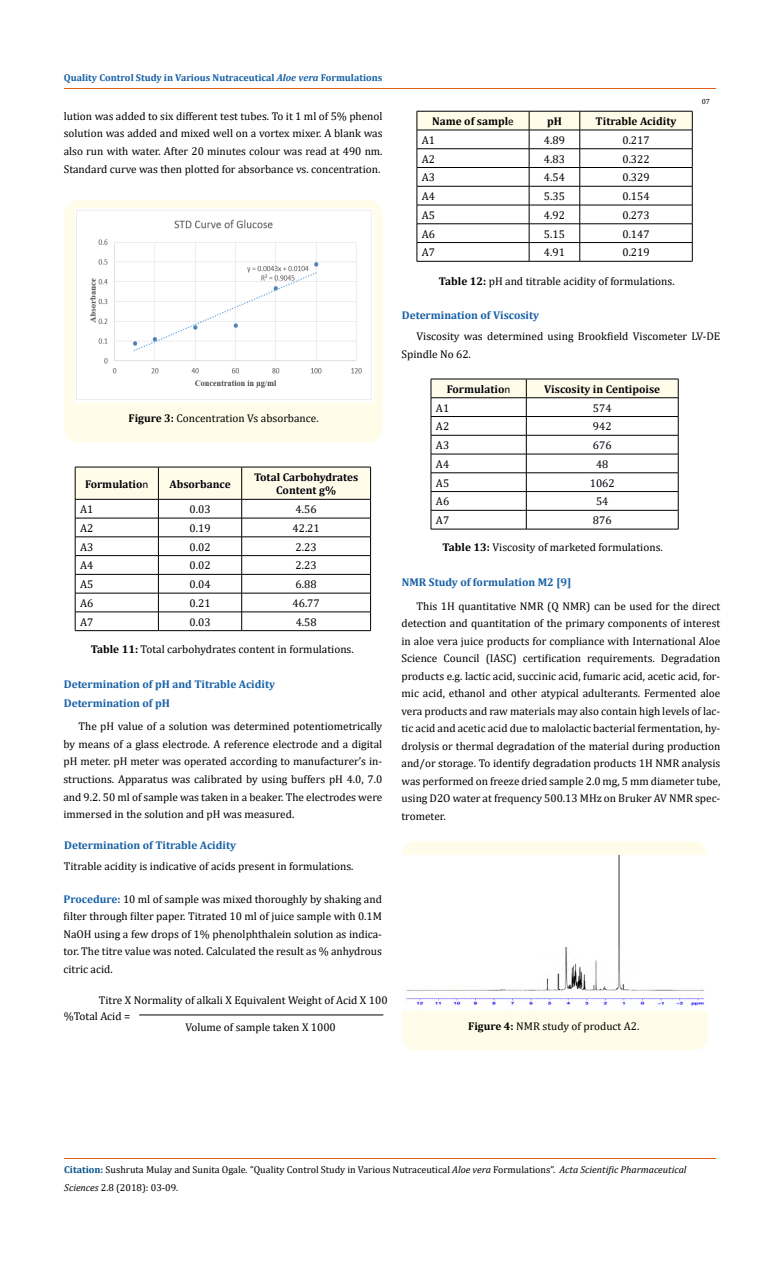
<style>
.page{position:relative;width:764px;height:1277px;background:#fff}
.page>*{position:absolute;margin:0;border:0;box-sizing:border-box;transform-origin:0 0}
.t1{font:11.25px/17.5px "Cambria";color:#000;text-align:justify}
.t2{font:700 11.25px "Cambria";color:#1560a6}
.t3{font:700 11.25px/13.5px "Cambria";color:#00000a;text-align:center}
.t4{font:11.25px "Cambria";color:#00000a}
.t5{font:700 11.25px "Cambria";color:#000}
.t6{font:10px/17.5px "Cambria";color:#000}
.t7{font:700 10px "Cambria";color:#1560a6}
.t8{font:7.5px "Cambria";color:#000}
.s1{font-style:italic}
.s2{font-weight:700}
.s3{font-family:"Calibri";font-weight:400}
.s4{font-weight:700;color:#1560a6}
.s5{font-weight:700;color:#035089}
</style>
<div class="page">
<div style="left:64px;top:200px;width:318px;height:242px;background:#fffde9;border-radius:15px"></div>
<img style="left:76px;top:208px;width:297px;height:194px">
<svg style="left:75px;top:467px;width:296px;height:163px"></svg>
<hr style="left:75px;top:630px;width:83px;height:1px;background:#000">
<hr style="left:158px;top:630px;width:84px;height:1px;background:#000">
<hr style="left:242px;top:630px;width:129px;height:1px;background:#000">
<hr style="left:139px;top:1014px;width:244px;height:1px;background:#000">
<svg style="left:417px;top:111px;width:276px;height:150px"></svg>
<hr style="left:417px;top:261px;width:112px;height:1px;background:#000">
<hr style="left:529px;top:261px;width:51px;height:1px;background:#000">
<hr style="left:580px;top:261px;width:112px;height:1px;background:#000">
<svg style="left:431px;top:379px;width:248px;height:150px"></svg>
<hr style="left:431px;top:529px;width:95px;height:1px;background:#000">
<hr style="left:526px;top:529px;width:152px;height:1px;background:#000">
<div style="left:402px;top:841px;width:306px;height:209px;background:#fffde9;border-radius:15px"></div>
<div style="left:402px;top:855px;width:306px;height:155px;background:#fff"></div>
<hr style="left:64px;top:88px;width:651px;height:1px;background:#e05d1a">
<hr style="left:64px;top:1158px;width:651px;height:1px;background:#e05d1a">
<p class="t7" style="left:64px;top:70px;width:320px">Quality Control Study in Various Nutraceutical <span class="s1">Aloe vera</span> Formulations</p>
<p class="t1" style="left:64px;top:107px;width:320px">lution was added to six different test tubes. To it 1 ml of 5% phenol solution was added and mixed well on a vortex mixer. A blank was also run with water. After 20 minutes colour was read at 490 nm.<br>Standard curve was then plotted for absorbance vs. concentration.</p>
<p class="t1" style="left:128px;top:409px;width:192px"><span class="s2">Figure 3:</span> Concentration Vs absorbance.</p>
<p class="t3" style="left:85px;top:476px;width:65px">Formulatio<span class="s3">n</span></p>
<p class="t3" style="left:169px;top:476px;width:63px">Absorbance</p>
<p class="t3" style="left:254px;top:470px;width:106px">Total Carbohydrates<br>Content g%</p>
<p class="t4" style="left:80px;top:502px;width:15px">A1</p>
<p class="t4" style="left:190px;top:502px;width:23px">0.03</p>
<p class="t4" style="left:296px;top:502px;width:23px">4.56</p>
<p class="t1" style="left:80px;top:519px;width:15px">A2</p>
<p class="t1" style="left:190px;top:519px;width:23px">0.19</p>
<p class="t1" style="left:292px;top:519px;width:29px">42.21</p>
<p class="t1" style="left:80px;top:538px;width:15px">A3</p>
<p class="t1" style="left:190px;top:538px;width:23px">0.02</p>
<p class="t1" style="left:296px;top:538px;width:23px">2.23</p>
<p class="t1" style="left:80px;top:556px;width:15px">A4</p>
<p class="t1" style="left:190px;top:556px;width:23px">0.02</p>
<p class="t1" style="left:296px;top:556px;width:23px">2.23</p>
<p class="t1" style="left:80px;top:575px;width:15px">A5</p>
<p class="t1" style="left:190px;top:575px;width:23px">0.04</p>
<p class="t1" style="left:296px;top:575px;width:23px">6.88</p>
<p class="t1" style="left:80px;top:594px;width:15px">A6</p>
<p class="t1" style="left:190px;top:594px;width:23px">0.21</p>
<p class="t1" style="left:292px;top:594px;width:29px">46.77</p>
<p class="t1" style="left:80px;top:613px;width:15px">A7</p>
<p class="t1" style="left:190px;top:613px;width:23px">0.03</p>
<p class="t1" style="left:296px;top:613px;width:23px">4.58</p>
<p class="t1" style="left:91px;top:640px;width:264px"><span class="s2">Table 11:</span> Total carbohydrates content in formulations.</p>
<p class="t2" style="left:64px;top:676px;width:213px">Determination of pH and Titrable Acidity</p>
<p class="t2" style="left:64px;top:695px;width:108px">Determination of pH</p>
<p class="t1" style="left:63px;top:717px;width:320px;text-indent:15px">The pH value of a solution was determined potentiometrically by means of a glass electrode. A reference electrode and a digital pH meter. pH meter was operated according to manufacturer’s in&shy;structions. Apparatus was calibrated by using buffers pH 4.0, 7.0 and 9.2. 50 ml of sample was taken in a beaker. The electrodes were immersed in the solution and pH was measured.</p>
<p class="t2" style="left:64px;top:836px;width:173px">Determination of Titrable Acidity</p>
<p class="t1" style="left:64px;top:857px;width:291px">Titrable acidity is indicative of acids present in formulations.</p>
<p class="t1" style="left:63px;top:889px;width:320px"><span class="s4">Procedure:</span> 10 ml of sample was mixed thoroughly by shaking and filter through filter paper. Titrated 10 ml of juice sample with 0.1M NaOH using a few drops of 1% phenolphthalein solution as indica&shy;tor. The titre value was noted. Calculated the result as % anhydrous citric acid.</p>
<p class="t1" style="left:64px;top:1007px;width:68px">%Total Acid =</p>
<p class="t1" style="left:99px;top:991px;width:290px">Titre X Normality of alkali X Equivalent Weight of Acid X 100</p>
<p class="t1" style="left:185px;top:1018px;width:152px">Volume of sample taken X 1000</p>
<p class="t5" style="left:432px;top:113px;width:83px">Name of sampl<span class="s3">e</span></p>
<p class="t5" style="left:547px;top:113px;width:16px">pH</p>
<p class="t5" style="left:595px;top:113px;width:82px">Titrable Acidity</p>
<p class="t1" style="left:422px;top:131px;width:15px">A1</p>
<p class="t1" style="left:544px;top:131px;width:23px">4.89</p>
<p class="t1" style="left:622px;top:131px;width:29px">0.217</p>
<p class="t1" style="left:422px;top:150px;width:15px">A2</p>
<p class="t1" style="left:544px;top:150px;width:23px">4.83</p>
<p class="t1" style="left:622px;top:150px;width:29px">0.322</p>
<p class="t1" style="left:422px;top:169px;width:15px">A3</p>
<p class="t1" style="left:544px;top:169px;width:23px">4.54</p>
<p class="t1" style="left:622px;top:169px;width:29px">0.329</p>
<p class="t1" style="left:422px;top:187px;width:15px">A4</p>
<p class="t1" style="left:544px;top:187px;width:23px">5.35</p>
<p class="t1" style="left:622px;top:187px;width:29px">0.154</p>
<p class="t1" style="left:422px;top:206px;width:15px">A5</p>
<p class="t1" style="left:544px;top:206px;width:23px">4.92</p>
<p class="t1" style="left:622px;top:206px;width:29px">0.273</p>
<p class="t1" style="left:422px;top:225px;width:15px">A6</p>
<p class="t1" style="left:544px;top:225px;width:23px">5.15</p>
<p class="t1" style="left:622px;top:225px;width:29px">0.147</p>
<p class="t1" style="left:422px;top:244px;width:15px">A7</p>
<p class="t1" style="left:544px;top:244px;width:23px">4.91</p>
<p class="t1" style="left:622px;top:244px;width:29px">0.219</p>
<p class="t1" style="left:439px;top:272px;width:237px"><span class="s2">Table 12:</span> pH and titrable acidity of formulations.</p>
<p class="t2" style="left:402px;top:307px;width:139px">Determination of Viscosity</p>
<p class="t8" style="left:702px;top:97px;width:10px">07</p>
<p class="t1" style="left:401px;top:327px;width:320px;text-indent:15px">Viscosity was determined using Brookfield Viscometer LV-DE<br>Spindle No 62.</p>
<p class="t3" style="left:447px;top:382px;width:65px">Formulatio<span class="s3">n</span></p>
<p class="t3" style="left:544px;top:382px;width:117px">Viscosity in Centipoise</p>
<p class="t4" style="left:436px;top:401px;width:15px">A1</p>
<p class="t4" style="left:593px;top:401px;width:20px">574</p>
<p class="t1" style="left:436px;top:417px;width:15px">A2</p>
<p class="t4" style="left:593px;top:420px;width:20px">942</p>
<p class="t1" style="left:436px;top:436px;width:15px">A3</p>
<p class="t4" style="left:593px;top:438px;width:20px">676</p>
<p class="t1" style="left:436px;top:455px;width:15px">A4</p>
<p class="t4" style="left:596px;top:457px;width:14px">48</p>
<p class="t1" style="left:436px;top:474px;width:15px">A5</p>
<p class="t4" style="left:590px;top:476px;width:26px">1062</p>
<p class="t1" style="left:436px;top:492px;width:15px">A6</p>
<p class="t4" style="left:596px;top:495px;width:14px">54</p>
<p class="t1" style="left:436px;top:511px;width:15px">A7</p>
<p class="t4" style="left:593px;top:513px;width:20px">876</p>
<p class="t1" style="left:442px;top:538px;width:222px"><span class="s2">Table 13:</span> Viscosity of marketed formulations.</p>
<p class="t2" style="left:402px;top:574px;width:171px">NMR Study of formulation M2 [9]</p>
<p class="t1" style="left:401px;top:597px;width:320px;text-indent:15px">This 1H quantitative NMR (Q NMR) can be used for the direct detection and quantitation of the primary components of interest in aloe vera juice products for compliance with International Aloe Science Council (IASC) certification requirements. Degradation products e.g. lactic acid, succinic acid, fumaric acid, acetic acid, for&shy;mic acid, ethanol and other atypical adulterants. Fermented aloe vera products and raw materials may also contain high levels of lac&shy;tic acid and acetic acid due to malolactic bacterial fermentation, hy&shy;drolysis or thermal degradation of the material during production and/or storage. To identify degradation products 1H NMR analysis was performed on freeze dried sample 2.0 mg, 5 mm diameter tube, using D2O water at frequency 500.13 MHz on Bruker AV NMR spec&shy;trometer.</p>
<p class="t1" style="left:468px;top:1017px;width:173px"><span class="s2">Figure 4:</span> NMR study of product A2.</p>
<p class="t6" style="left:64px;top:1160px;width:624px"><span class="s5">Citation:</span> Sushruta Mulay and Sunita Ogale<span class="s1">.</span> “Quality Control Study in Various Nutraceutical <span class="s1">Aloe vera</span> Formulations”. <span class="s1">Acta Scientific Pharmaceutical<br>Sciences</span> 2.8 (2018): 03-09.</p>
</div>
